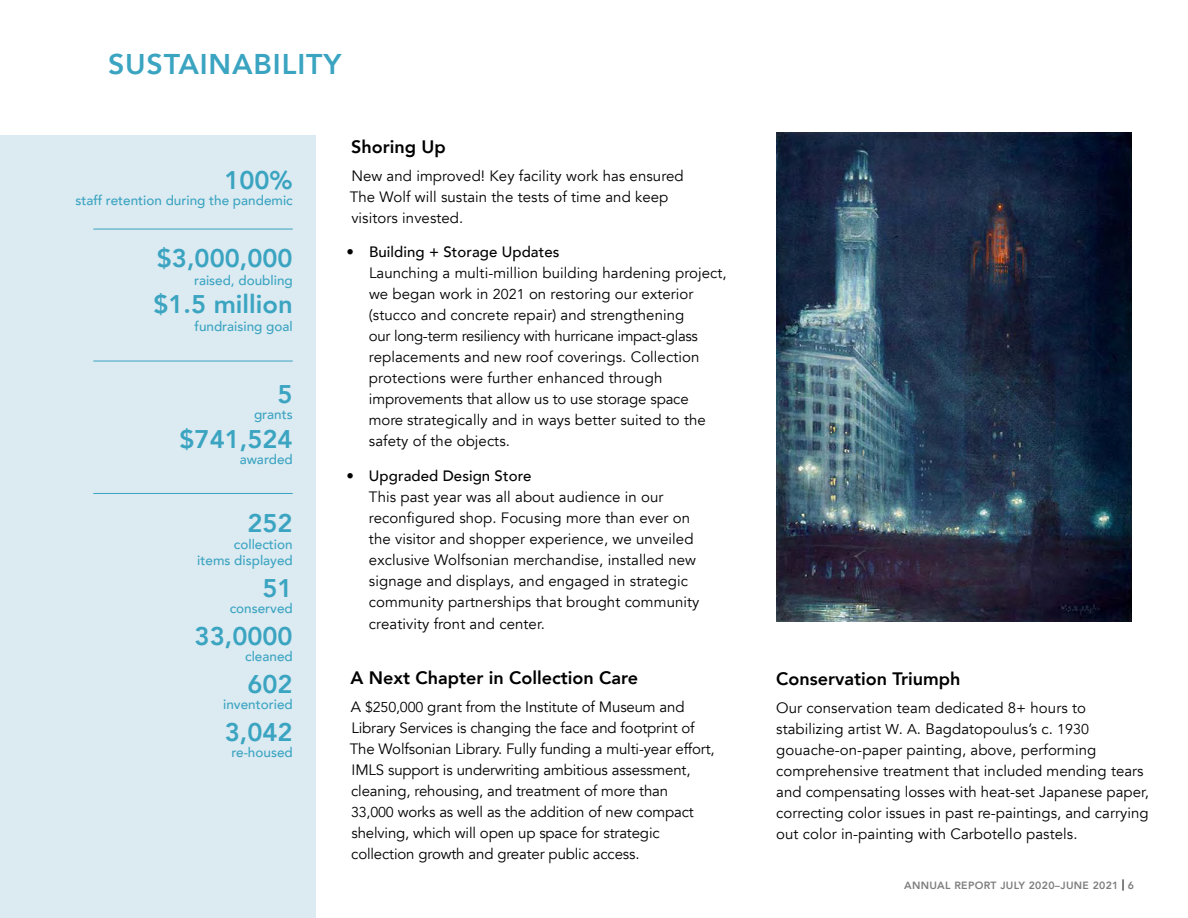
<style>
.page{position:relative;width:1188px;height:918px;background:#fff}
.page>*{position:absolute;margin:0;border:0;box-sizing:border-box;transform-origin:0 0}
.t1{font:800 28.5px "Avenir";letter-spacing:.03em;color:#3aa4c1}
.t2{font:800 25.5px "Avenir";color:#3aa4c1}
.t3{font:800 18px "Avenir";color:#000}
.t4{font:15px/21px "Avenir";letter-spacing:.005em;color:#000}
.t5{font:500 13.5px/16.5px "Avenir";color:#3aa4c1;text-align:right}
.t6{font:800 10.5px "Avenir";letter-spacing:.03em;color:#000}
.s1{font-weight:500}
.s2{font-size:14.25px}
.s3{font-weight:300}
</style>
<div class="page">
<div style="left:0;top:135px;width:315px;height:783px;background:#dceaf1"></div>
<hr style="left:93px;top:229px;width:200px;height:1px;background:#3aa4c1">
<hr style="left:93px;top:361px;width:200px;height:1px;background:#3aa4c1">
<hr style="left:93px;top:493px;width:200px;height:1px;background:#3aa4c1">
<img style="left:776px;top:133px;width:356px;height:489px">
<h1 class="t1" style="left:108px;top:42px;width:235px">SUSTAINABILITY</h1>
<h2 class="t2" style="left:224px;top:160px;width:70px">100%</h2>
<p class="t5" style="left:75px;top:192px;width:219px">staff retention during the pandemic</p>
<h2 class="t2" style="left:157px;top:238px;width:137px">$3,000,000</h2>
<p class="t5" style="left:194px;top:271px;width:100px">raised, doubling</p>
<h2 class="t2" style="left:153px;top:285px;width:141px">$1.5 million</h2>
<p class="t5" style="left:195px;top:318px;width:100px">fundraising goal</p>
<h2 class="t2" style="left:278px;top:374px;width:17px">5</h2>
<p class="t5" style="left:254px;top:406px;width:40px">grants</p>
<h2 class="t2" style="left:180px;top:419px;width:115px">$741,524</h2>
<p class="t5" style="left:240px;top:451px;width:55px">awarded</p>
<h2 class="t2" style="left:247px;top:504px;width:47px">252</h2>
<p class="t5" style="left:197px;top:535px;width:97px">collection<br>items displayed</p>
<h2 class="t2" style="left:263px;top:568px;width:32px">51</h2>
<p class="t5" style="left:230px;top:600px;width:65px">conserved</p>
<h2 class="t2" style="left:195px;top:616px;width:100px">33,0000</h2>
<p class="t5" style="left:245px;top:648px;width:49px">cleaned</p>
<h2 class="t2" style="left:247px;top:664px;width:47px">602</h2>
<p class="t5" style="left:223px;top:696px;width:71px">inventoried</p>
<h2 class="t2" style="left:225px;top:712px;width:69px">3,042</h2>
<p class="t5" style="left:231px;top:744px;width:63px">re-housed</p>
<p class="t3" style="left:351px;top:133px;width:96px">Shoring Up</p>
<p class="t4" style="left:350px;top:165px;width:336px">New and improved! Key facility work has ensured<br>The Wolf will sustain the tests of time and keep visitors invested.</p>
<p class="t4" style="left:369px;top:242px;width:359px;text-indent:-23px">• <span class="s1">Building + Storage Updates<br></span>Launching a multi-million building hardening project, we began work in <span class="s2">2021</span> on restoring our exterior (stucco and concrete repair) and strengthening<br>our long-term resiliency with hurricane impact-glass replacements and new roof coverings. Collection protections were further enhanced through improvements that allow us to use storage space more strategically and in ways better suited to the safety of the objects.</p>
<p class="t4" style="left:369px;top:465px;width:332px;text-indent:-23px">• <span class="s1">Upgraded Design Store<br></span>This past year was all about audience in our reconfigured shop. Focusing more than ever on the visitor and shopper experience, we unveiled exclusive Wolfsonian merchandise, installed new signage and displays, and engaged in strategic community partnerships that brought community</p>
<p class="t4" style="left:369px;top:614px;width:177px">creativity front and center.</p>
<p class="t3" style="left:350px;top:664px;width:289px">A Next Chapter in Collection Care</p>
<p class="t4" style="left:350px;top:696px;width:367px">A <span class="s2">$250,000</span> grant from the Institute of Museum and Library Services is changing the face and footprint of The Wolfsonian Library. Fully funding a multi-year effort, IMLS support is underwriting ambitious assessment, cleaning, rehousing, and treatment of more than<br><span class="s2">33,000</span> works as well as the addition of new compact shelving, which will open up space for strategic collection growth and greater public access.</p>
<p class="t3" style="left:776px;top:665px;width:186px">Conservation Triumph</p>
<p class="t4" style="left:776px;top:698px;width:374px">Our conservation team dedicated 8+ hours to stabilizing artist <span class="s2">W</span>. <span class="s2">A</span>. Bagdatopoulus’s c. <span class="s2">1930 </span>gouache-on-paper painting, above, performing comprehensive treatment that included mending tears and compensating losses with heat-set Japanese paper, correcting color issues in past re-paintings, and carrying out color in-painting with Carbotello pastels.</p>
<p class="t6" style="left:904px;top:877px;width:231px">ANNUAL REPORT JULY 2020–JUNE 2021 <span class="s3">|</span> 6</p>
</div>
